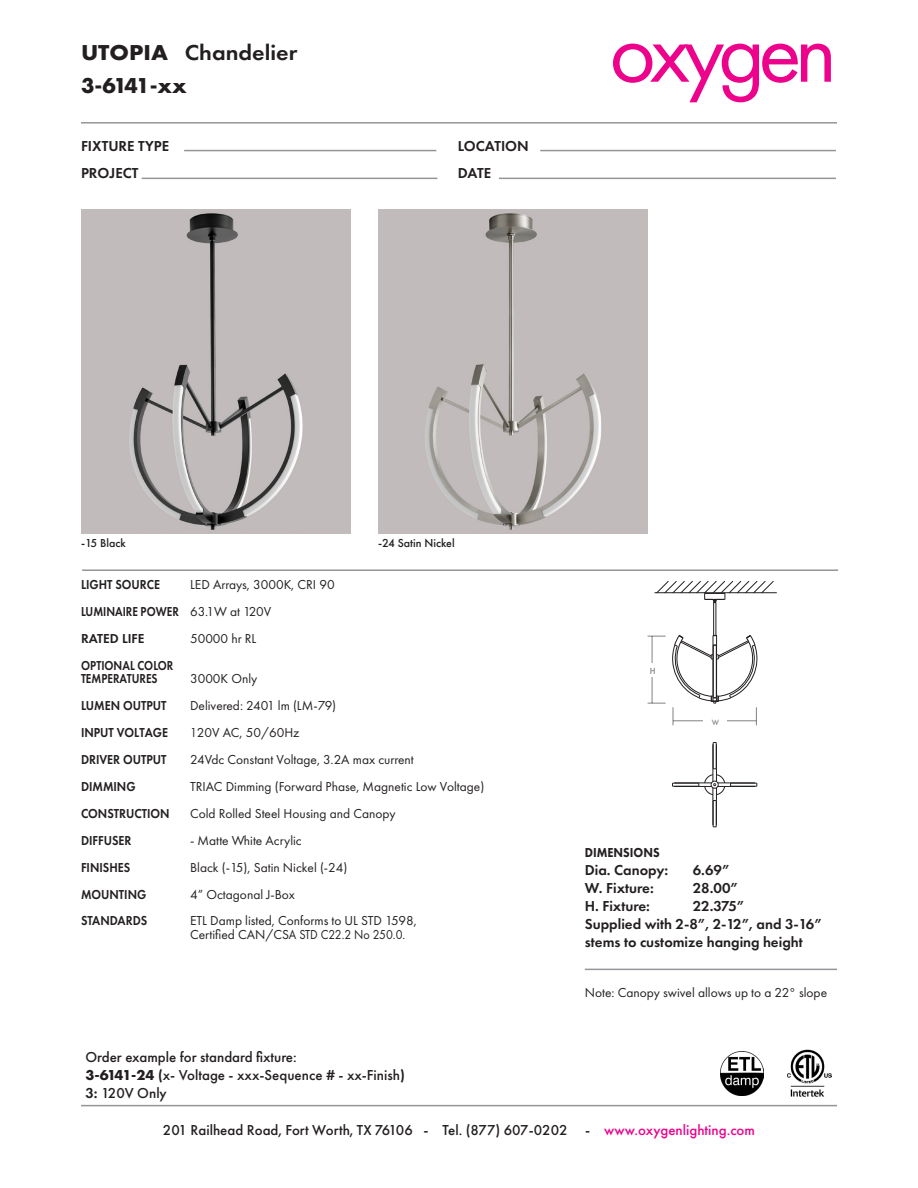
<style>
.page{position:relative;width:918px;height:1188px;background:#fff}
.page>*{position:absolute;margin:0;border:0;box-sizing:border-box;transform-origin:0 0}
.t1{font:89.7px "Futura PT";letter-spacing:-.075em;color:#ed028c}
.t2{font:600 22.35px "Futura PT";color:#231f20;scale:1.07 1}
.t3{font:700 22.35px "Futura PT";letter-spacing:-.09em;color:#231f20}
.t4{font:500 15px "Futura PT";color:#231f20}
.t5{font:600 15px/18px "Futura PT";color:#231f20}
.t6{font:13.5px "Futura PT";color:#231f20}
.t7{font:600 13.5px "Futura PT";color:#231f20;scale:.9 1}
.t8{font:600 13.5px "Futura PT";color:#231f20;scale:.84 1}
.t9{font:13.5px "Futura PT";color:#231f20;scale:.9 1}
.t10{font:800 13.5px "Futura PT";color:#231f20;scale:.9 1}
.t11{font:600 13.5px "Futura PT";color:#231f20}
.t12{font:500 12px "Futura PT";color:#231f20}
.t13{font:500 9.15px "Futura PT";color:#808285}
.t14{font:500 7.95px "Futura PT";color:#808285}
.s1{font-weight:700}
.s2{font-weight:600}
.s3{color:#ed028c}
</style>
<div class="page">
<hr style="left:81px;top:122px;width:756px;height:2px;background:#939598">
<hr style="left:82px;top:569px;width:756px;height:2px;background:#939598">
<hr style="left:142px;top:178px;width:295px;height:1px;background:#939598">
<hr style="left:499px;top:178px;width:337px;height:1px;background:#939598">
<hr style="left:540px;top:150px;width:296px;height:1px;background:#939598">
<hr style="left:184px;top:150px;width:252px;height:1px;background:#939598">
<hr style="left:81px;top:1105px;width:756px;height:1px;background:#939598">
<hr style="left:585px;top:969px;width:252px;height:1px;background:#939598">
<img style="left:378px;top:209px;width:270px;height:324px">
<img style="left:81px;top:209px;width:270px;height:324px">
<svg style="left:672px;top:742px;width:86px;height:86px"></svg>
<hr style="left:713px;top:603px;width:1px;height:32px;background:#231f20">
<hr style="left:716px;top:603px;width:1px;height:32px;background:#231f20">
<hr style="left:655px;top:592px;width:122px;height:1px;background:#231f20">
<svg style="left:656px;top:581px;width:118px;height:23px"></svg>
<svg style="left:648px;top:635px;width:110px;height:90px"></svg>
<hr style="left:673px;top:721px;width:83px;height:1px;background:#808285">
<div style="left:703px;top:715px;width:24px;height:13px;background:#fff"></div>
<img style="left:787px;top:1049px;width:45px;height:48px">
<img style="left:720px;top:1052px;width:44px;height:43px">
<p class="t2" style="left:81px;top:39px;width:204px"><span class="s1">UTOPIA</span> Chandelier</p>
<p class="t3" style="left:81px;top:71px;width:107px">3-6141-xx</p>
<p class="t5" style="left:81px;top:137px;width:90px">FIXTURE TYPE</p>
<p class="t5" style="left:458px;top:137px;width:72px">LOCATION</p>
<p class="t5" style="left:81px;top:164px;width:59px">PROJECT</p>
<p class="t5" style="left:458px;top:164px;width:35px">DATE</p>
<p class="t1" style="left:609px;top:-1px;width:229px">oxygen</p>
<p class="t12" style="left:81px;top:536px;width:46px">-15 Black</p>
<p class="t12" style="left:378px;top:536px;width:78px">-24 Satin Nickel</p>
<p class="t7" style="left:81px;top:576px;width:89px">LIGHT SOURCE</p>
<p class="t8" style="left:81px;top:603px;width:118px">LUMINAIRE POWER</p>
<p class="t11" style="left:81px;top:630px;width:65px">RATED LIFE</p>
<p class="t8" style="left:81px;top:657px;width:112px">OPTIONAL COLOR</p>
<p class="t8" style="left:81px;top:670px;width:93px">TEMPERATURES</p>
<p class="t7" style="left:81px;top:697px;width:97px">LUMEN OUTPUT</p>
<p class="t7" style="left:81px;top:724px;width:98px">INPUT VOLTAGE</p>
<p class="t7" style="left:81px;top:751px;width:97px">DRIVER OUTPUT</p>
<p class="t7" style="left:81px;top:778px;width:62px">DIMMING</p>
<p class="t7" style="left:81px;top:805px;width:100px">CONSTRUCTION</p>
<p class="t7" style="left:81px;top:832px;width:58px">DIFFUSER</p>
<p class="t7" style="left:81px;top:859px;width:56px">FINISHES</p>
<p class="t7" style="left:81px;top:886px;width:74px">MOUNTING</p>
<p class="t7" style="left:81px;top:912px;width:75px">STANDARDS</p>
<p class="t6" style="left:190px;top:577px;width:146px">LED Arrays, 3000K, CRI 90</p>
<p class="t6" style="left:190px;top:604px;width:83px">63.1W at 120V</p>
<p class="t6" style="left:190px;top:630px;width:68px">50000 hr RL</p>
<p class="t6" style="left:190px;top:671px;width:69px">3000K Only</p>
<p class="t6" style="left:190px;top:698px;width:148px">Delivered: 2401 lm (LM-79)</p>
<p class="t9" style="left:190px;top:725px;width:123px">120V AC, 50/60Hz</p>
<p class="t6" style="left:190px;top:752px;width:225px">24Vdc Constant Voltage, 3.2A max current</p>
<p class="t6" style="left:190px;top:778px;width:296px">TRIAC Dimming (Forward Phase, Magnetic Low Voltage)</p>
<p class="t6" style="left:190px;top:805px;width:207px">Cold Rolled Steel Housing and Canopy</p>
<p class="t6" style="left:190px;top:832px;width:113px">- Matte White Acrylic</p>
<p class="t6" style="left:190px;top:859px;width:159px">Black (-15), Satin Nickel (-24)</p>
<p class="t6" style="left:190px;top:886px;width:106px">4” Octagonal J-Box</p>
<p class="t6" style="left:190px;top:913px;width:228px">ETL Damp listed, Conforms to UL STD 1598,</p>
<p class="t6" style="left:190px;top:926px;width:217px">Certified CAN/CSA STD C22.2 No 250.0.</p>
<p class="t4" style="left:86px;top:1048px;width:213px">Order example for standard fixture:</p>
<p class="t4" style="left:86px;top:1066px;width:321px"><span class="s1">3-6141-24</span> <span class="s2">(</span>x- Voltage - xxx-Sequence # - xx-Finish<span class="s2">)</span></p>
<p class="t4" style="left:86px;top:1084px;width:83px"><span class="s2">3:</span> 120V Only</p>
<p class="t13" style="left:650px;top:665px;width:7px">H</p>
<p class="t14" style="left:712px;top:717px;width:9px">W</p>
<p class="t10" style="left:585px;top:844px;width:85px">DIMENSIONS</p>
<p class="t5" style="left:585px;top:861px;width:85px">Dia. Canopy:</p>
<p class="t5" style="left:693px;top:861px;width:38px">6.69”</p>
<p class="t5" style="left:585px;top:879px;width:70px">W. Fixture:</p>
<p class="t5" style="left:693px;top:879px;width:47px">28.00”</p>
<p class="t5" style="left:585px;top:897px;width:67px">H. Fixture:</p>
<p class="t5" style="left:693px;top:897px;width:53px">22.375”</p>
<p class="t5" style="left:585px;top:915px;width:239px">Supplied with 2-8”, 2-12”, and 3-16” stems to customize hanging height</p>
<p class="t6" style="left:585px;top:985px;width:244px">Note: Canopy swivel allows up to a 22° slope</p>
<p class="t4" style="left:163px;top:1121px;width:594px">201 Railhead Road, Fort Worth, TX 76106 - Tel. (877) 607-0202 - <span class="s3">www.oxygenlighting.com</span></p>
</div>
